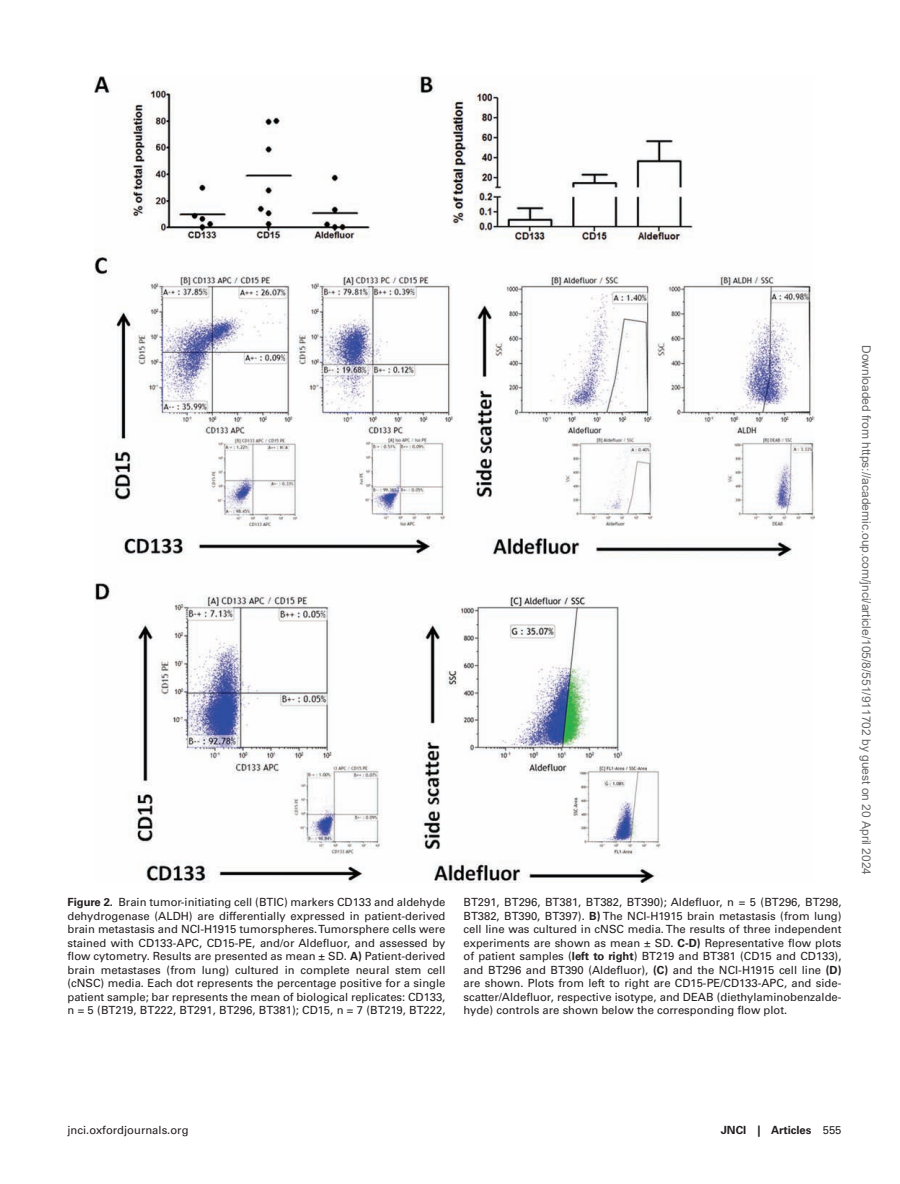
<style>
.page{position:relative;width:900px;height:1184px;background:#fff}
.page>*{position:absolute;margin:0;border:0;box-sizing:border-box;transform-origin:0 0}
.t1{font:12px "Arial";color:#666}
.t2{font:11.25px/13.5px "Univers LT Std";color:#231f20;text-align:justify}
.t3{font:700 11.25px "Univers LT Std";color:#231f20}
.s1{font-weight:700}
.s2{font-weight:400}
</style>
<div class="page">
<img style="left:94px;top:76px;width:720px;height:806px">
<p class="t2" style="left:67px;top:895px;width:380px"><span class="s1">Figure 2.</span> Brain tumor-initiating cell (BTIC) markers CD133 and aldehyde dehydrogenase (ALDH) are differentially expressed in patient-derived brain metastasis and NCI-H1915 tumorspheres. Tumorsphere cells were stained with CD133-APC, CD15-PE, and/or Aldefluor, and assessed by flow cytometry. Results are presented as mean ± SD. <span class="s1">A)</span> Patient-derived brain metastases (from lung) cultured in complete neural stem cell (cNSC) media. Each dot represents the percentage positive for a single patient sample; bar represents the mean of biological replicates: CD133, n = 5 (BT219, BT222, BT291, BT296, BT381); CD15, n = 7 (BT219, BT222,</p>
<p class="t2" style="left:463px;top:895px;width:380px">BT291, BT296, BT381, BT382, BT390); Aldefluor, n = 5 (BT296, BT298, BT382, BT390, BT397). <span class="s1">B)</span> The NCI-H1915 brain metastasis (from lung) cell line was cultured in cNSC media. The results of three independent experiments are shown as mean ± SD. <span class="s1">C-D)</span> Representative flow plots of patient samples (<span class="s1">left to right</span>) BT219 and BT381 (CD15 and CD133), and BT296 and BT390 (Aldefluor), <span class="s1">(C)</span> and the NCI-H1915 cell line <span class="s1">(D) </span>are shown. Plots from left to right are CD15-PE/CD133-APC, and side&shy;scatter/Aldefluor, respective isotype, and DEAB (diethylaminobenzalde&shy;hyde) controls are shown below the corresponding flow plot.</p>
<p class="t1" style="left:871px;top:345px;width:531px;rotate:90deg">Downloaded from https://academic.oup.com/jnci/article/105/8/551/911702 by guest on 20 April 2024</p>
<p class="t2" style="left:67px;top:1123px;width:123px">jnci.oxfordjournals.org</p>
<p class="t3" style="left:721px;top:1123px;width:122px">JNCI | Articles <span class="s2">555</span></p>
</div>
